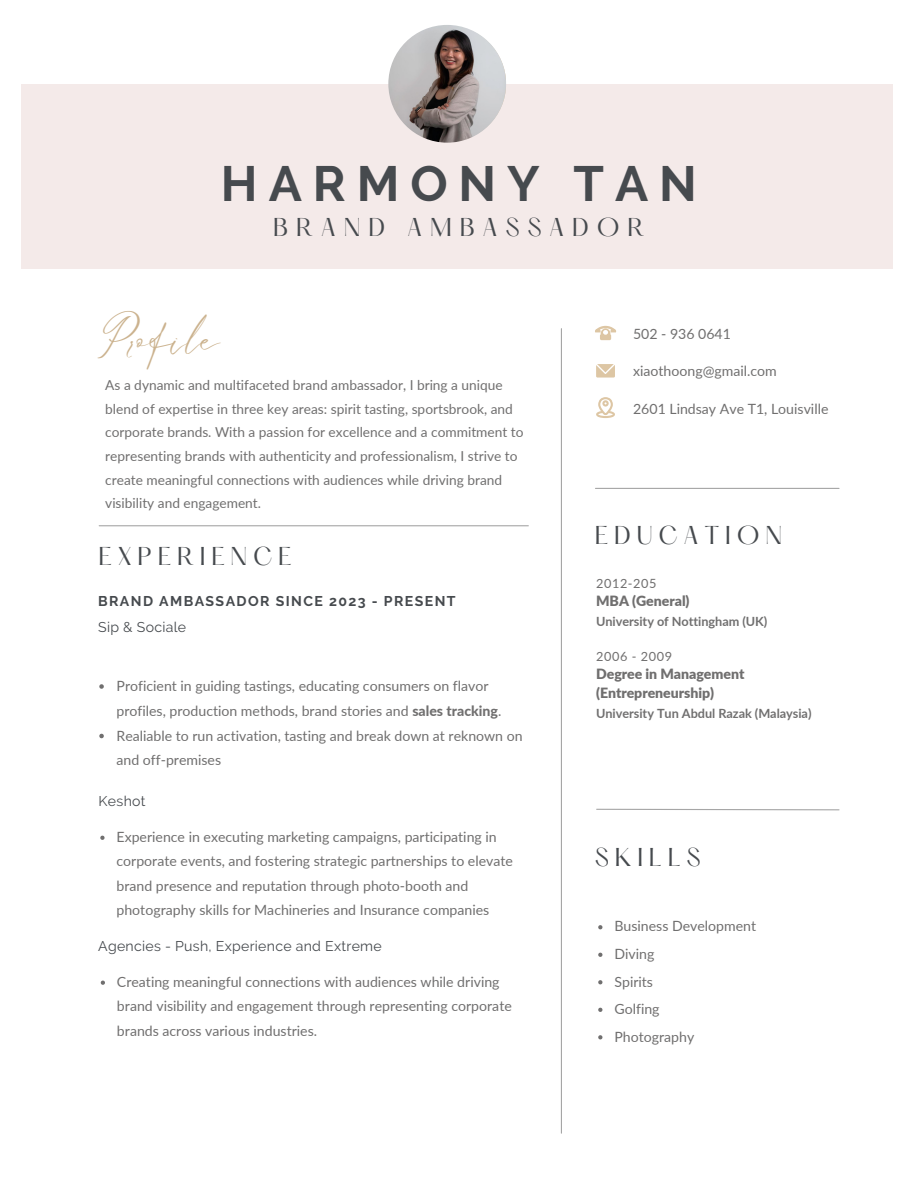
<style>
.page{position:relative;width:918px;height:1188px;background:#fff}
.page>*{position:absolute;margin:0;border:0;box-sizing:border-box;transform-origin:0 0}
.t1{font:700 49.35px "Raleway";letter-spacing:.22em;color:#464a4e}
.t2{font:29.7px "Le Jour Script";color:#cbb28e}
.t3{font:22.5px "Hatton";letter-spacing:.255em;color:#464a4e}
.t4{font:22.5px "Hatton";letter-spacing:.345em;color:#464a4e}
.t5{font:14.1px/24.3px "Lato";color:#706f6f}
.t6{font:14.1px "Raleway";letter-spacing:.02em;color:#464a4e}
.t7{font:900 14.1px/19.2px "Lato";letter-spacing:-.005em;color:#706f6f}
.t8{font:700 14.1px "Raleway";letter-spacing:.1em;color:#464a4e}
.t9{font:13.65px/23.7px "Lato";color:#706f6f}
.t10{font:700 12.75px "Lato";letter-spacing:-.005em;color:#706f6f}
.t11{font:12.75px "Lato";letter-spacing:.045em;color:#706f6f}
.s1{font-weight:800}
</style>
<div class="page">
<div style="left:21px;top:84px;width:872px;height:184px;background:#f4eae9"></div>
<svg style="left:596px;top:808px;width:244px;height:3px"></svg>
<hr style="left:595px;top:488px;width:244px;height:1px;background:#a6a6a6">
<svg style="left:596px;top:364px;width:19px;height:14px"></svg>
<hr style="left:99px;top:525px;width:429px;height:1px;background:#a6a6a6">
<hr style="left:561px;top:329px;width:1px;height:804px;background:#a6a6a6">
<svg style="left:595px;top:326px;width:21px;height:14px"></svg>
<svg style="left:596px;top:397px;width:19px;height:21px"></svg>
<svg style="left:598px;top:925px;width:4px;height:4px"></svg>
<svg style="left:598px;top:953px;width:4px;height:4px"></svg>
<svg style="left:598px;top:980px;width:4px;height:4px"></svg>
<svg style="left:598px;top:1008px;width:4px;height:4px"></svg>
<svg style="left:598px;top:1035px;width:4px;height:4px"></svg>
<svg style="left:99px;top:684px;width:5px;height:5px"></svg>
<svg style="left:99px;top:734px;width:5px;height:4px"></svg>
<svg style="left:100px;top:836px;width:5px;height:4px"></svg>
<svg style="left:101px;top:981px;width:4px;height:4px"></svg>
<img style="left:388px;top:25px;width:118px;height:118px;border-radius:50%">
<h2 class="t1" style="left:221px;top:154px;width:478px">HARMONY TAN</h2>
<h1 class="t4" style="left:273px;top:217px;width:373px">BRAND AMBASSADOR</h1>
<p class="t2" style="left:98px;top:320px;width:124px">Profile</p>
<p class="t9" style="left:105px;top:373px;width:420px">As a dynamic and multifaceted brand ambassador, I bring a unique blend of expertise in three key areas: spirit tasting, sportsbrook, and corporate brands. With a passion for excellence and a commitment to representing brands with authenticity and professionalism, I strive to create meaningful connections with audiences while driving brand visibility and engagement.</p>
<p class="t3" style="left:99px;top:545px;width:195px">EXPERIENCE</p>
<p class="t8" style="left:98px;top:592px;width:359px">BRAND AMBASSADOR SINCE 2023 - PRESENT</p>
<p class="t6" style="left:98px;top:619px;width:89px">Sip &amp; Sociale</p>
<p class="t5" style="left:117px;top:673px;width:386px;line-height:24.8px">Proficient in guiding tastings, educating consumers on flavor profiles, production methods, brand stories and <span class="s1">sales tracking</span>.</p>
<p class="t5" style="left:117px;top:723px;width:408px;line-height:24.8px">Realiable to run activation, tasting and break down at reknown on and off-premises</p>
<p class="t6" style="left:99px;top:793px;width:48px">Keshot</p>
<p class="t5" style="left:117px;top:824px;width:398px">Experience in executing marketing campaigns, participating in corporate events, and fostering strategic partnerships to elevate brand presence and reputation through photo-booth and photography skills for Machineries and Insurance companies</p>
<p class="t6" style="left:98px;top:938px;width:285px">Agencies - Push, Experience and Extreme</p>
<h4 class="t5" style="left:117px;top:969px;width:396px">Creating meaningful connections with audiences while driving brand visibility and engagement through representing corporate brands across various industries.</h4>
<p class="t5" style="left:633px;top:321px;width:99px">502 - 936 0641</p>
<p class="t5" style="left:633px;top:358px;width:145px">xiaothoong@gmail.com</p>
<h6 class="t5" style="left:633px;top:396px;width:197px">2601 Lindsay Ave T1, Louisville</h6>
<p class="t3" style="left:595px;top:525px;width:189px">EDUCATION</p>
<p class="t11" style="left:596px;top:576px;width:62px">2012-205</p>
<p class="t7" style="left:596px;top:591px;width:95px">MBA (General)</p>
<p class="t10" style="left:596px;top:613px;width:173px">University of Nottingham (UK)</p>
<p class="t11" style="left:596px;top:649px;width:78px">2006 - 2009</p>
<h4 class="t7" style="left:596px;top:664px;width:150px">Degree in Management (Entrepreneurship)</h4>
<h6 class="t10" style="left:596px;top:705px;width:217px">University Tun Abdul Razak (Malaysia)</h6>
<p class="t3" style="left:595px;top:847px;width:107px">SKILLS</p>
<h3 class="t5" style="left:614px;top:914px;width:143px">Business Development</h3>
<p class="t5" style="left:614px;top:941px;width:41px">Diving</p>
<h4 class="t5" style="left:614px;top:969px;width:40px">Spirits</h4>
<h5 class="t5" style="left:614px;top:996px;width:47px">Golfing</h5>
<p class="t5" style="left:614px;top:1024px;width:81px">Photography</p>
</div>
